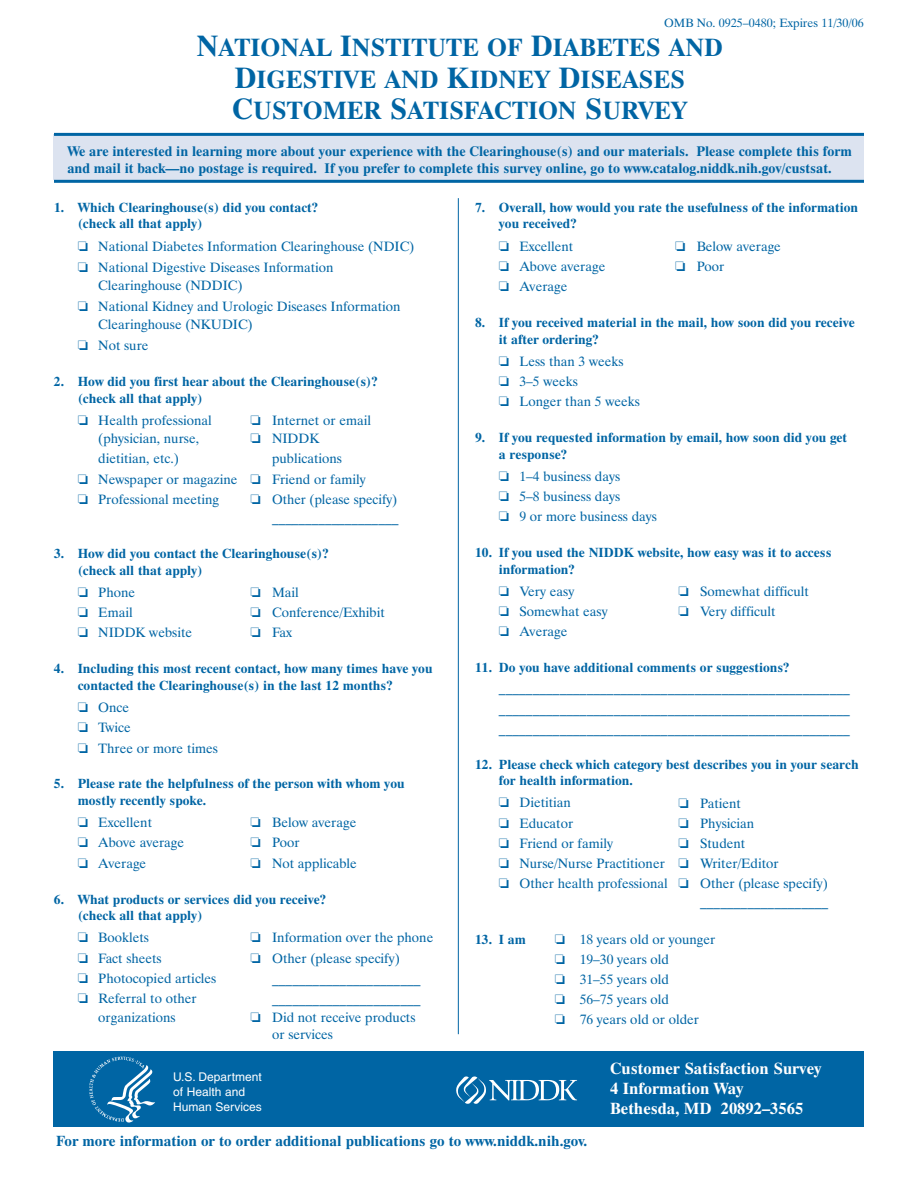
<style>
.page{position:relative;width:918px;height:1188px;background:#fff}
.page>*{position:absolute;margin:0;border:0;box-sizing:border-box;transform-origin:0 0}
.t1{font:700 25.5px/31.5px "Dutch 801 BT";color:#0065a4;text-align:center}
.t2{font:700 16.5px/19.8px "Dutch 801 BT";color:#fff}
.t3{font:700 15px "Dutch 801 BT";color:#0065a4}
.t4{font:700 14.25px/16.5px "Dutch 801 BT";color:#0065a4}
.t5{font:13.5px/20.1px "Dutch 801 BT";color:#0065a4}
.t6{font:700 13.5px/16.5px "Dutch 801 BT";color:#0065a4}
.t7{font:12px/15px "Helvetica";color:#fff}
.t8{font:12px "Dutch 801 BT";color:#0065a4}
.s1{font-size:30px}
</style>
<div class="page">
<div style="left:54px;top:134px;width:810px;height:46px;background:#dce3f0"></div>
<div style="left:54px;top:1051px;width:810px;height:75px;background:#0065a4"></div>
<svg style="left:456px;top:1076px;width:121px;height:28px"></svg>
<hr style="left:54px;top:133px;width:810px;height:3px;background:#0065a4">
<hr style="left:54px;top:180px;width:810px;height:3px;background:#0065a4">
<hr style="left:458px;top:198px;width:1px;height:836px;background:#0065a4">
<svg style="left:89px;top:1057px;width:66px;height:66px"></svg>
<p class="t8" style="left:664px;top:18px;width:201px">OMB No. 0925–0480; Expires 11/30/06</p>
<h1 class="t1" style="left:197px;top:34px;width:528px"><span class="s1">N</span>ATIONAL <span class="s1">I</span>NSTITUTE OF <span class="s1">D</span>IABETES AND<br><span class="s1">D</span>IGESTIVE AND <span class="s1">K</span>IDNEY <span class="s1">D</span>ISEASES<br><span class="s1">C</span>USTOMER <span class="s1">S</span>ATISFACTION <span class="s1">S</span>URVEY</h1>
<p class="t4" style="left:67px;top:144px;width:786px">We are interested in learning more about your experience with the Clearinghouse(s) and our materials. Please complete this form and mail it back—no postage is required. If you prefer to complete this survey online, go to www.catalog.niddk.nih.gov/custsat.</p>
<p class="t6" style="left:78px;top:200px;width:242px;text-indent:-24px">1. Which Clearinghouse(s) did you contact? (check all that apply)</p>
<p class="t5" style="left:78px;top:237px;width:338px;line-height:21.3px">❏ National Diabetes Information Clearinghouse (NDIC) ❏ National Digestive Diseases Information</p>
<p class="t5" style="left:78px;top:276px;width:324px;line-height:21.3px;text-indent:21px">Clearinghouse (NDDIC)<br>❏ National Kidney and Urologic Diseases Information</p>
<p class="t5" style="left:78px;top:315px;width:177px;line-height:21.3px;text-indent:21px">Clearinghouse (NKUDIC) ❏ Not sure</p>
<p class="t6" style="left:78px;top:375px;width:302px;text-indent:-24px">2. How did you first hear about the Clearinghouse(s)? (check all that apply)</p>
<p class="t5" style="left:78px;top:412px;width:136px">❏ Health professional</p>
<p class="t5" style="left:251px;top:412px;width:122px">❏ Internet or email</p>
<p class="t5" style="left:98px;top:430px;width:102px">(physician, nurse,</p>
<p class="t5" style="left:251px;top:430px;width:70px">❏ NIDDK</p>
<p class="t5" style="left:98px;top:450px;width:82px">dietitian, etc.)</p>
<p class="t5" style="left:78px;top:449px;width:290px;line-height:20.7px;text-indent:194px">publications<br>❏ Newspaper or magazine ❏ Friend or family ❏ Professional meeting</p>
<p class="t5" style="left:251px;top:492px;width:150px;line-height:18px;text-align:right">❏ Other (please specify) ___________________</p>
<p class="t6" style="left:78px;top:547px;width:253px;text-indent:-24px">3. How did you contact the Clearinghouse(s)? (check all that apply)</p>
<p class="t5" style="left:78px;top:584px;width:59px">❏ Phone</p>
<p class="t5" style="left:251px;top:584px;width:50px">❏ Mail</p>
<p class="t5" style="left:78px;top:604px;width:57px">❏ Email</p>
<p class="t5" style="left:251px;top:604px;width:136px">❏ Conference/Exhibit</p>
<p class="t5" style="left:78px;top:624px;width:116px">❏ NIDDK website</p>
<p class="t5" style="left:251px;top:624px;width:43px">❏ Fax</p>
<p class="t6" style="left:78px;top:662px;width:356px;text-indent:-24px">4. Including this most recent contact, how many times have you contacted the Clearinghouse(s) in the last 12 months?</p>
<p class="t5" style="left:78px;top:699px;width:142px">❏ Once<br>❏ Twice<br>❏ Three or more times</p>
<p class="t6" style="left:78px;top:777px;width:328px;text-indent:-24px">5. Please rate the helpfulness of the person with whom you mostly recently spoke.</p>
<p class="t5" style="left:78px;top:814px;width:76px">❏ Excellent</p>
<p class="t5" style="left:251px;top:814px;width:107px">❏ Below average</p>
<p class="t5" style="left:78px;top:834px;width:108px">❏ Above average</p>
<p class="t5" style="left:251px;top:834px;width:51px">❏ Poor</p>
<p class="t5" style="left:78px;top:854px;width:70px">❏ Average</p>
<p class="t5" style="left:251px;top:854px;width:108px">❏ Not applicable</p>
<p class="t6" style="left:78px;top:892px;width:250px;text-indent:-24px">6. What products or services did you receive? (check all that apply)</p>
<p class="t5" style="left:78px;top:929px;width:73px">❏ Booklets</p>
<p class="t5" style="left:251px;top:929px;width:184px">❏ Information over the phone</p>
<p class="t5" style="left:78px;top:949px;width:86px">❏ Fact sheets</p>
<p class="t5" style="left:251px;top:949px;width:151px">❏ Other (please specify)</p>
<p class="t5" style="left:78px;top:969px;width:140px">❏ Photocopied articles</p>
<p class="t5" style="left:272px;top:969px;width:150px">______________________</p>
<p class="t5" style="left:78px;top:990px;width:121px">❏ Referral to other</p>
<p class="t5" style="left:272px;top:990px;width:150px">______________________</p>
<p class="t5" style="left:98px;top:1008px;width:79px">organizations</p>
<p class="t5" style="left:272px;top:1010px;width:145px;line-height:17.1px;text-indent:-22px">❏ Did not receive products or services</p>
<p class="t7" style="left:173px;top:1070px;width:90px">U.S. Department of Health and<br>Human Services</p>
<p class="t6" style="left:499px;top:200px;width:361px;text-indent:-24px">7. Overall, how would you rate the usefulness of the information you received?</p>
<p class="t5" style="left:499px;top:237px;width:76px">❏ Excellent</p>
<p class="t5" style="left:675px;top:237px;width:107px">❏ Below average</p>
<p class="t5" style="left:499px;top:258px;width:108px">❏ Above average</p>
<p class="t5" style="left:675px;top:258px;width:51px">❏ Poor</p>
<p class="t5" style="left:499px;top:278px;width:70px">❏ Average</p>
<p class="t6" style="left:499px;top:316px;width:358px;text-indent:-24px">8. If you received material in the mail, how soon did you receive it after ordering?</p>
<p class="t5" style="left:499px;top:353px;width:143px">❏ Less than 3 weeks<br>❏ 3–5 weeks<br>❏ Longer than 5 weeks</p>
<p class="t6" style="left:499px;top:431px;width:350px;text-indent:-24px">9. If you requested information by email, how soon did you get a response?</p>
<p class="t5" style="left:499px;top:468px;width:159px">❏ 1–4 business days<br>❏ 5–8 business days<br>❏ 9 or more business days</p>
<p class="t6" style="left:499px;top:546px;width:334px;text-indent:-24px">10. If you used the NIDDK website, how easy was it to access information?</p>
<p class="t5" style="left:499px;top:583px;width:77px">❏ Very easy</p>
<p class="t5" style="left:679px;top:583px;width:132px">❏ Somewhat difficult</p>
<p class="t5" style="left:499px;top:603px;width:110px">❏ Somewhat easy</p>
<p class="t5" style="left:679px;top:603px;width:99px">❏ Very difficult</p>
<p class="t5" style="left:499px;top:623px;width:70px">❏ Average</p>
<p class="t6" style="left:475px;top:661px;width:316px">11. Do you have additional comments or suggestions?</p>
<p class="t5" style="left:499px;top:679px;width:352px;text-align:justify">____________________________________________________ ____________________________________________________ ____________________________________________________</p>
<p class="t6" style="left:499px;top:757px;width:361px;text-indent:-24px">12. Please check which category best describes you in your search for health information.</p>
<p class="t5" style="left:499px;top:794px;width:74px">❏ Dietitian</p>
<p class="t5" style="left:679px;top:794px;width:64px">❏ Patient</p>
<p class="t5" style="left:499px;top:814px;width:76px">❏ Educator</p>
<p class="t5" style="left:679px;top:814px;width:77px">❏ Physician</p>
<p class="t5" style="left:499px;top:835px;width:116px">❏ Friend or family</p>
<p class="t5" style="left:499px;top:835px;width:331px;text-indent:180px">❏ Student<br>❏ Nurse/Nurse Practitioner ❏ Writer/Editor<br>❏ Other health professional ❏ Other (please specify)</p>
<p class="t5" style="left:700px;top:893px;width:130px">___________________</p>
<p class="t6" style="left:475px;top:932px;width:52px">13. I am</p>
<p class="t5" style="left:555px;top:930px;width:162px">❏ 18 years old or younger ❏ 19–30 years old<br>❏ 31–55 years old<br>❏ 56–75 years old<br>❏ 76 years old or older</p>
<p class="t2" style="left:610px;top:1060px;width:213px">Customer Satisfaction Survey<br>4 Information Way<br>Bethesda, MD 20892–3565</p>
<p class="t3" style="left:56px;top:1135px;width:533px">For more information or to order additional publications go to www.niddk.nih.gov.</p>
</div>
